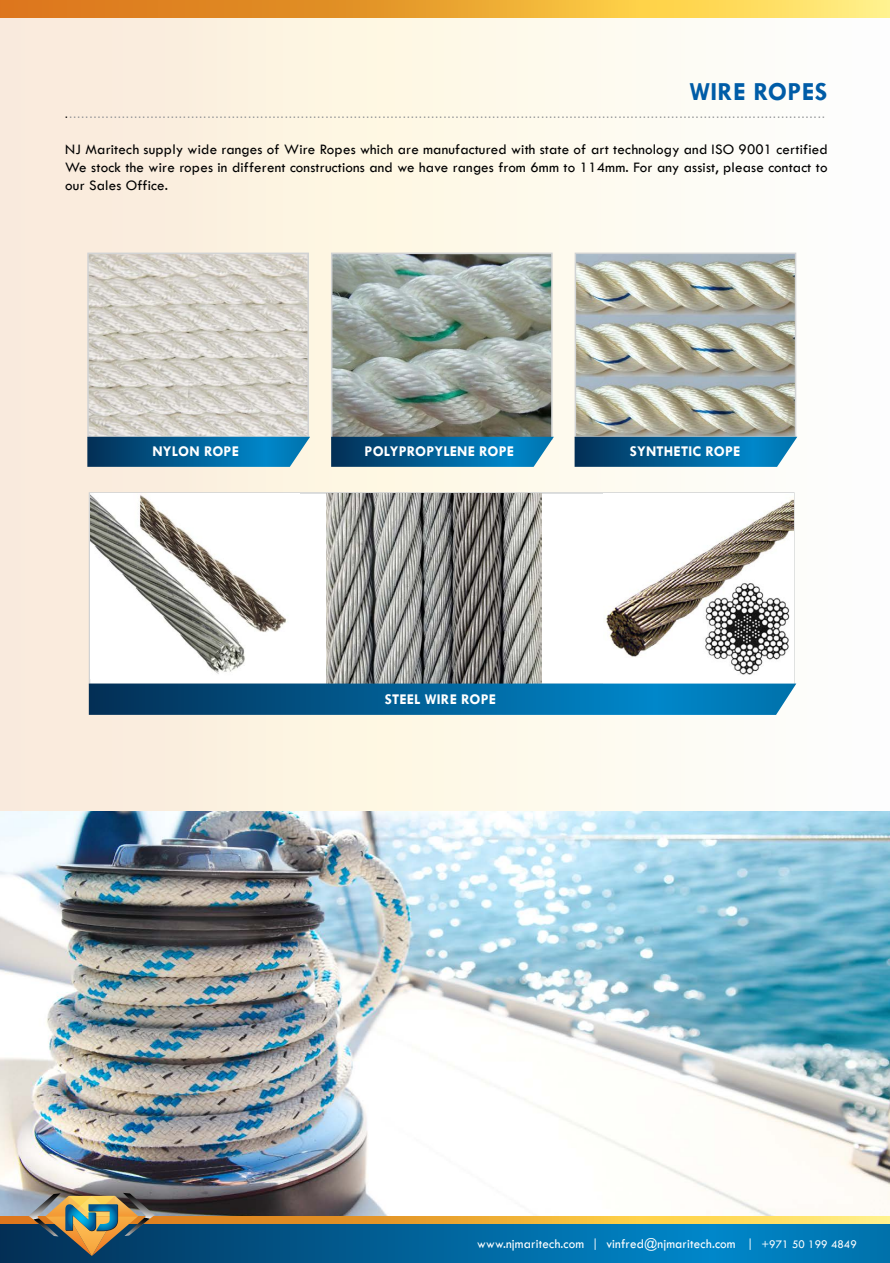
<style>
.page{position:relative;width:890px;height:1263px;background:#fff}
.page>*{position:absolute;margin:0;border:0;box-sizing:border-box;transform-origin:0 0}
.t1{font:700 26.25px "Tw Cen";letter-spacing:.01em;color:#005ca7}
.t2{font:15px/18px "Tw Cen";letter-spacing:.01em;color:#000;text-align:justify}
.t3{font:700 15px "Tw Cen";letter-spacing:.01em;color:#fff}
.t4{font:300 14.1px "Helvetica Neue";color:#8f9194}
.t5{font:13.65px "Tw Cen";letter-spacing:.01em;color:#fff;scale:.96 1}
.s1{color:#000}
.s2{font-size:12px}
</style>
<div class="page">
<div style="left:0;top:19px;width:889px;height:792px;background:linear-gradient(to right,#fbecd7,#fefffc)"></div>
<img style="left:0;top:811px;width:889px;height:405px">
<img style="left:90px;top:256px;width:216px;height:179px">
<div style="left:87px;top:253px;width:222px;height:185px;border:2px solid #d1d3d4"></div>
<div style="left:89px;top:492px;width:705px;height:193px;background:#fff;border:2px solid #d1d3d4"></div>
<img style="left:334px;top:256px;width:215px;height:181px">
<div style="left:331px;top:253px;width:221px;height:187px;border:2px solid #d1d3d4"></div>
<img style="left:577px;top:256px;width:216px;height:179px">
<div style="left:574px;top:253px;width:222px;height:185px;border:2px solid #d1d3d4"></div>
<svg style="left:0;top:0;width:889px;height:18px;background:#edab3a"></svg>
<svg style="left:0;top:1216px;width:889px;height:8px;background:#efb33f"></svg>
<svg style="left:0;top:1224px;width:889px;height:39px;background:#01669e"></svg>
<img style="left:29px;top:1193px;width:126px;height:63px">
<img style="left:90px;top:494px;width:210px;height:184px">
<img style="left:326px;top:493px;width:215px;height:190px">
<img style="left:603px;top:494px;width:189px;height:189px">
<svg style="left:331px;top:437px;width:222px;height:30px;background:#0d679a"></svg>
<svg style="left:574px;top:437px;width:223px;height:30px;background:#0e689b"></svg>
<svg style="left:89px;top:683px;width:707px;height:32px;background:#09659a"></svg>
<svg style="left:87px;top:437px;width:223px;height:30px;background:#0e679a"></svg>
<h1 class="t1" style="left:689px;top:76px;width:139px">WIRE ROPES</h1>
<p class="t4" style="left:65px;top:101px;width:762px"><span class="s1">.</span>..........................................................................................................................................................................................</p>
<p class="t2" style="left:65px;top:140px;width:763px">NJ Maritech supply wide ranges of Wire Ropes which are manufactured with state of art technology and ISO 9001 certified We stock the wire ropes in different constructions and we have ranges from 6mm to 114mm. For any assist, please contact to our Sales Office.</p>
<p class="t3" style="left:152px;top:442px;width:88px">NYLON ROPE</p>
<p class="t3" style="left:364px;top:442px;width:151px">POLYPROPYLENE ROPE</p>
<p class="t3" style="left:629px;top:442px;width:112px">SYNTHETIC ROPE</p>
<p class="t3" style="left:384px;top:690px;width:113px">STEEL WIRE ROPE</p>
<p class="t5" style="left:477px;top:1235px;width:396px">www.njmaritech.com | vinfred@njmaritech.com | <span class="s2">+971 50 199 4849</span></p>
</div>
